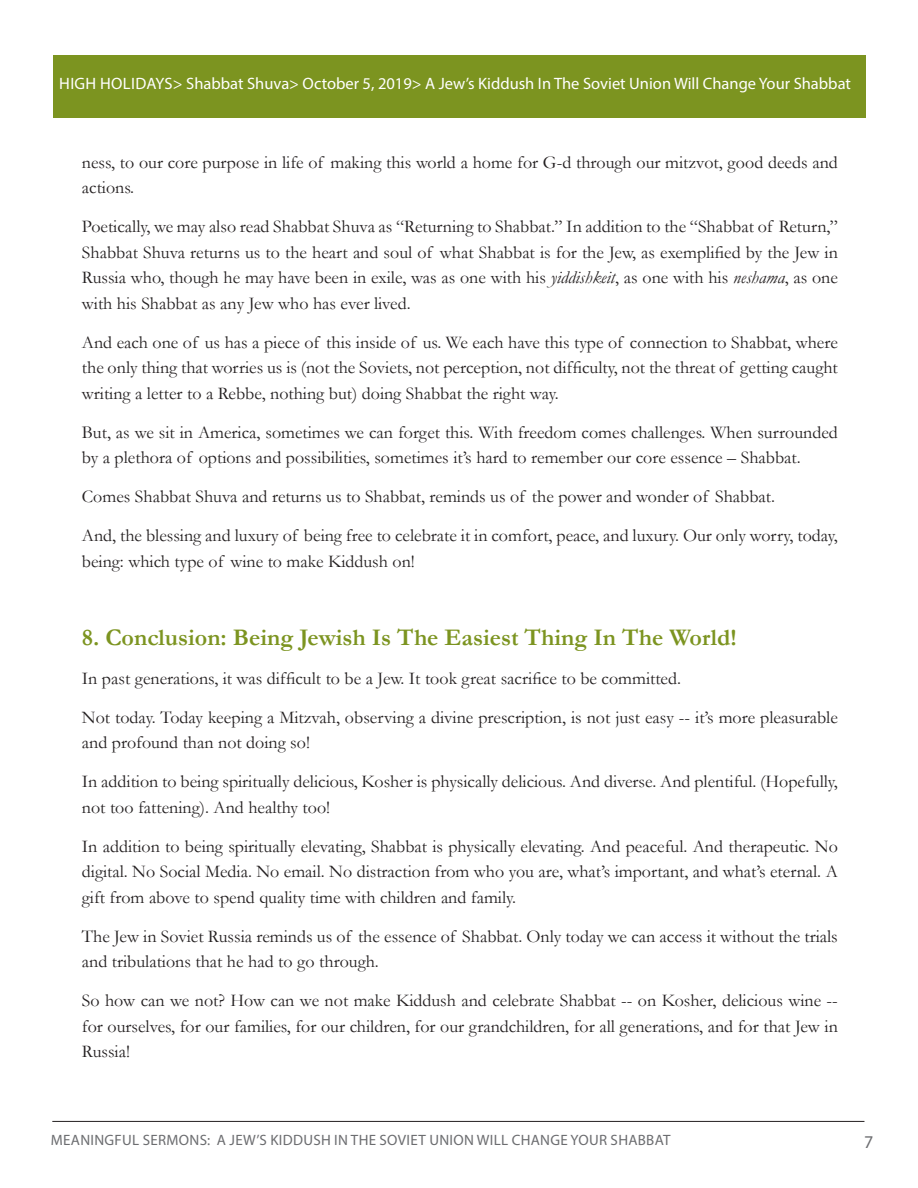
<style>
.page{position:relative;width:918px;height:1188px;background:#fff}
.page>*{position:absolute;margin:0;border:0;box-sizing:border-box;transform-origin:0 0}
.t1{font:700 24px "Garamond";color:#7c9420}
.t2{font:18px/25.5px "Garamond";color:#231f20}
.t3{font:18px "Myriad Pro";color:#6c6d70}
.t4{font:16.5px "Myriad Pro";color:#fff}
.t5{font:15px "Myriad Pro";letter-spacing:.02em;color:#6c6d70}
.s1{font-style:italic}
</style>
<div class="page">
<hr style="left:52px;top:1121px;width:812px;height:1px;background:#231f20">
<div style="left:54px;top:55px;width:812px;height:63px;background:#7c9420"></div>
<p class="t4" style="left:59px;top:73px;width:793px">HIGH HOLIDAYS&gt; Shabbat Shuva&gt; October 5, 2019&gt; A Jew’s Kiddush In The Soviet Union Will Change Your Shabbat</p>
<p class="t2" style="left:82px;top:149px;width:757px">ness, to our core purpose in life of making this world a home for G-d through our mitzvot, good deeds and actions.</p>
<p class="t2" style="left:82px;top:213px;width:757px;text-align:justify">Poetically, we may also read Shabbat Shuva as “Returning to Shabbat.” In addition to the “Shabbat of Return,” Shabbat Shuva returns us to the heart and soul of what Shabbat is for the Jew, as exemplified by the Jew in Russia who, though he may have been in exile, was as one with his <span class="s1">yiddishkeit</span>, as one with his <span class="s1">neshama</span>, as one with his Shabbat as any Jew who has ever lived.</p>
<p class="t2" style="left:82px;top:329px;width:758px;text-align:justify">And each one of us has a piece of this inside of us. We each have this type of connection to Shabbat, where the only thing that worries us is (not the Soviets, not perception, not difficulty, not the threat of getting caught writing a letter to a Rebbe, nothing but) doing Shabbat the right way.</p>
<p class="t2" style="left:82px;top:419px;width:758px">But, as we sit in America, sometimes we can forget this. With freedom comes challenges. When surrounded by a plethora of options and possibilities, sometimes it’s hard to remember our core essence – Shabbat.</p>
<p class="t2" style="left:82px;top:483px;width:695px">Comes Shabbat Shuva and returns us to Shabbat, reminds us of the power and wonder of Shabbat.</p>
<p class="t2" style="left:82px;top:522px;width:757px">And, the blessing and luxury of being free to celebrate it in comfort, peace, and luxury. Our only worry, today, being: which type of wine to make Kiddush on!</p>
<p class="t1" style="left:82px;top:621px;width:656px">8. Conclusion: Being Jewish Is The Easiest Thing In The World!</p>
<p class="t2" style="left:82px;top:665px;width:601px">In past generations, it was difficult to be a Jew. It took great sacrifice to be committed.</p>
<p class="t2" style="left:82px;top:704px;width:758px">Not today. Today keeping a Mitzvah, observing a divine prescription, is not just easy -- it’s more pleasurable and profound than not doing so!</p>
<p class="t2" style="left:82px;top:768px;width:757px">In addition to being spiritually delicious, Kosher is physically delicious. And diverse. And plentiful. (Hopefully, not too fattening). And healthy too!</p>
<p class="t2" style="left:82px;top:833px;width:758px;text-align:justify">In addition to being spiritually elevating, Shabbat is physically elevating. And peaceful. And therapeutic. No digital. No Social Media. No email. No distraction from who you are, what’s important, and what’s eternal. A gift from above to spend quality time with children and family.</p>
<p class="t2" style="left:82px;top:923px;width:757px">The Jew in Soviet Russia reminds us of the essence of Shabbat. Only today we can access it without the trials and tribulations that he had to go through.</p>
<p class="t2" style="left:82px;top:987px;width:758px;text-align:justify">So how can we not? How can we not make Kiddush and celebrate Shabbat -- on Kosher, delicious wine -- for ourselves, for our families, for our children, for our grandchildren, for all generations, and for that Jew in Russia!</p>
<p class="t5" style="left:51px;top:1131px;width:621px">MEANINGFUL SERMONS: A JEW’S KIDDUSH IN THE SOVIET UNION WILL CHANGE YOUR SHABBAT</p>
<p class="t3" style="left:864px;top:1131px;width:11px">7</p>
</div>
